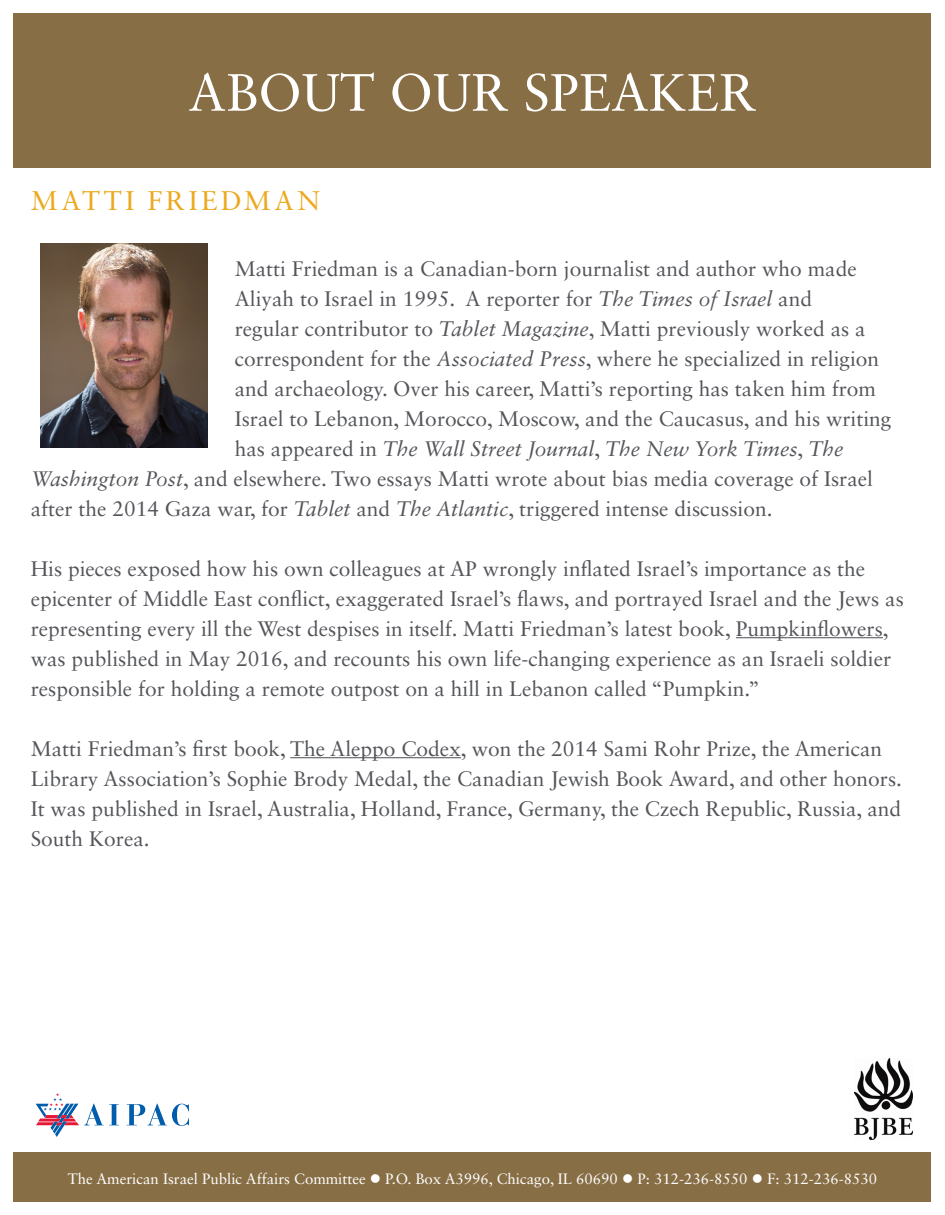
<style>
.page{position:relative;width:945px;height:1215px;background:#fff}
.page>*{position:absolute;margin:0;border:0;box-sizing:border-box;transform-origin:0 0}
.t1{font:52.5px "Sabon LT Std";color:#fff}
.Body_Copy{font:27px "Sabon LT Std";letter-spacing:.13em;color:#eda91e}
.Speaker_bio{font:21px/30px "Sabon LT Std";color:#54555a}
.Speaker_bio-2{font:italic 21px "Sabon LT Std";color:#54555a}
.Speaker_bio-3{font:15px "Sabon LT Std";color:#fff}
.s1{font-style:italic}
.s2{font-style:normal}
</style>
<div class="page">
<div style="left:14px;top:14px;width:918px;height:154px;background:#876e45"></div>
<hr style="left:736px;top:637px;width:147px;height:1px;background:#54555a">
<hr style="left:290px;top:757px;width:171px;height:1px;background:#54555a">
<img style="left:40px;top:243px;width:168px;height:204px">
<div style="left:14px;top:1152px;width:918px;height:50px;background:#876e45"></div>
<svg style="left:127px;top:1104px;width:62px;height:22px"></svg>
<svg style="left:36px;top:1093px;width:83px;height:44px"></svg>
<img style="left:855px;top:1059px;width:57px;height:81px">
<p class="t1" style="left:188px;top:61px;width:570px">ABOUT OUR SPEAKER</p>
<p class="Body_Copy" style="left:31px;top:184px;width:291px">MATTI FRIEDMAN</p>
<p class="Speaker_bio" style="left:235px;top:253px;width:624px">Matti Friedman is a Canadian-born journalist and author who made</p>
<p class="Speaker_bio" style="left:235px;top:283px;width:579px">Aliyah to Israel in 1995. A reporter for <span class="s1">The Times of Israel</span> and</p>
<p class="Speaker_bio" style="left:235px;top:313px;width:633px">regular contributor to <span class="s1">Tablet Magazine</span>, Matti previously worked as a</p>
<p class="Speaker_bio" style="left:235px;top:343px;width:646px">correspondent for the <span class="s1">Associated Press</span>, where he specialized in religion</p>
<p class="Speaker_bio" style="left:235px;top:373px;width:643px">and archaeology. Over his career, Matti’s reporting has taken him from</p>
<p class="Speaker_bio" style="left:235px;top:403px;width:658px">Israel to Lebanon, Morocco, Moscow, and the Caucasus, and his writing</p>
<p class="Speaker_bio-2" style="left:235px;top:436px;width:610px"><span class="s2">has appeared in</span> The Wall Street Journal<span class="s2">,</span> The New York Times<span class="s2">,</span> The</p>
<p class="Speaker_bio" style="left:31px;top:463px;width:844px"><span class="s1">Washington Post</span>, and elsewhere. Two essays Matti wrote about bias media coverage of Israel</p>
<p class="Speaker_bio" style="left:31px;top:493px;width:743px">after the 2014 Gaza war, for <span class="s1">Tablet</span> and <span class="s1">The Atlantic</span>, triggered intense discussion.</p>
<p class="Speaker_bio" style="left:31px;top:553px;width:875px">His pieces exposed how his own colleagues at AP wrongly inflated Israel’s importance as the epicenter of Middle East conflict, exaggerated Israel’s flaws, and portrayed Israel and the Jews as representing every ill the West despises in itself. Matti Friedman’s latest book, Pumpkinflowers, was published in May 2016, and recounts his own life-changing experience as an Israeli soldier responsible for holding a remote outpost on a hill in Lebanon called “Pumpkin.”</p>
<p class="Speaker_bio" style="left:31px;top:733px;width:873px">Matti Friedman’s first book, The Aleppo Codex, won the 2014 Sami Rohr Prize, the American Library Association’s Sophie Brody Medal, the Canadian Jewish Book Award, and other honors.<br>It was published in Israel, Australia, Holland, France, Germany, the Czech Republic, Russia, and South Korea.</p>
<p class="Speaker_bio-3" style="left:68px;top:1169px;width:811px">The American Israel Public Affairs Committee ● P.O. Box A3996, Chicago, IL 60690 ● P: 312-236-8550 ● F: 312-236-8530</p>
</div>
